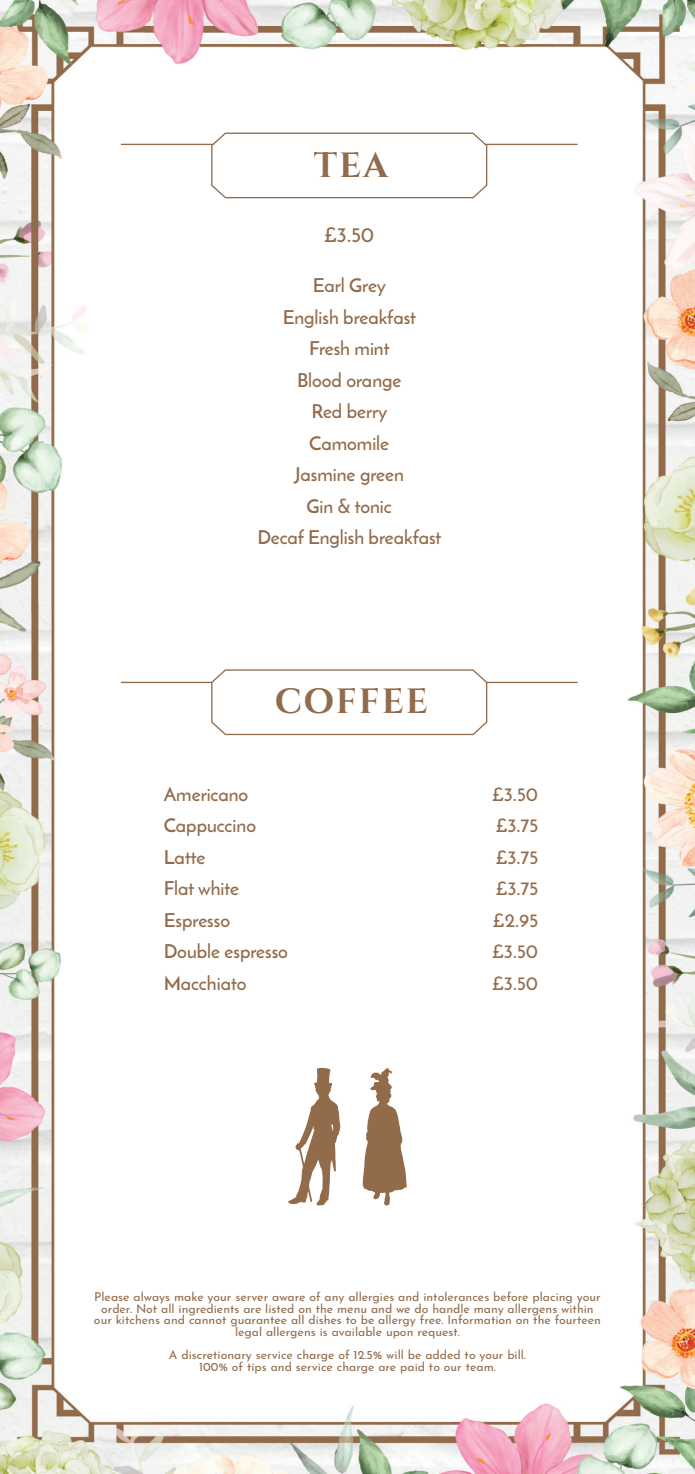
<style>
.page{position:relative;width:695px;height:1474px;background:#fff}
.page>*{position:absolute;margin:0;border:0;box-sizing:border-box;transform-origin:0 0}
.t1{font:35px "Cinzel";letter-spacing:.06em;color:#916b4a}
.t2{font:600 21px "Josefin Sans";color:#916b4a}
.t3{font:600 19.25px "Josefin Sans";color:#916b4a}
.t4{font:12.25px/11.7px "Josefin Sans";color:#916b4a;text-align:center}
</style>
<div class="page">
<img style="left:0;top:0;width:694px;height:1473px">
<hr style="left:121px;top:144px;width:456px;height:1px;background:#916b4a">
<hr style="left:121px;top:681px;width:456px;height:2px;background:#916b4a">
<svg style="left:210px;top:132px;width:278px;height:67px"></svg>
<svg style="left:210px;top:668px;width:278px;height:67px"></svg>
<svg style="left:288px;top:1067px;width:52px;height:138px"></svg>
<svg style="left:362px;top:1067px;width:44px;height:138px"></svg>
<h1 class="t1" style="left:313px;top:142px;width:76px">TEA</h1>
<h2 class="t2" style="left:324px;top:222px;width:52px">£3.50</h2>
<p class="t3" style="left:313px;top:273px;width:75px">Earl Grey</p>
<p class="t3" style="left:283px;top:305px;width:135px">English breakfast</p>
<p class="t3" style="left:309px;top:336px;width:82px">Fresh mint</p>
<p class="t3" style="left:297px;top:368px;width:106px">Blood orange</p>
<p class="t3" style="left:311px;top:399px;width:77px">Red berry</p>
<p class="t3" style="left:309px;top:431px;width:81px">Camomile</p>
<p class="t3" style="left:294px;top:462px;width:111px">Jasmine green</p>
<p class="t3" style="left:306px;top:494px;width:87px">Gin &amp; tonic</p>
<p class="t3" style="left:257px;top:525px;width:185px">Decaf English breakfast</p>
<h1 class="t1" style="left:274px;top:679px;width:155px">COFFEE</h1>
<p class="t3" style="left:164px;top:782px;width:86px">Americano</p>
<p class="t3" style="left:492px;top:782px;width:48px">£3.50</p>
<p class="t3" style="left:164px;top:813px;width:94px">Cappuccino</p>
<p class="t3" style="left:495px;top:813px;width:44px">£3.75</p>
<p class="t3" style="left:164px;top:845px;width:43px">Latte</p>
<p class="t3" style="left:495px;top:845px;width:44px">£3.75</p>
<p class="t3" style="left:164px;top:876px;width:77px">Flat white</p>
<p class="t3" style="left:495px;top:876px;width:44px">£3.75</p>
<p class="t3" style="left:164px;top:908px;width:68px">Espresso</p>
<p class="t3" style="left:493px;top:908px;width:47px">£2.95</p>
<p class="t3" style="left:164px;top:939px;width:126px">Double espresso</p>
<p class="t3" style="left:492px;top:939px;width:48px">£3.50</p>
<p class="t3" style="left:164px;top:971px;width:84px">Macchiato</p>
<p class="t3" style="left:492px;top:971px;width:48px">£3.50</p>
<p class="t4" style="left:94px;top:1289px;width:508px">Please always make your server aware of any allergies and intolerances before placing your order. Not all ingredients are listed on the menu and we do handle many allergens within our kitchens and cannot guarantee all dishes to be allergy free. Information on the fourteen legal allergens is available upon request.</p>
<p class="t4" style="left:169px;top:1346px;width:358px">A discretionary service charge of 12.5% will be added to your bill.</p>
<p class="t4" style="left:199px;top:1359px;width:298px">100% of tips and service charge are paid to our team.</p>
</div>
